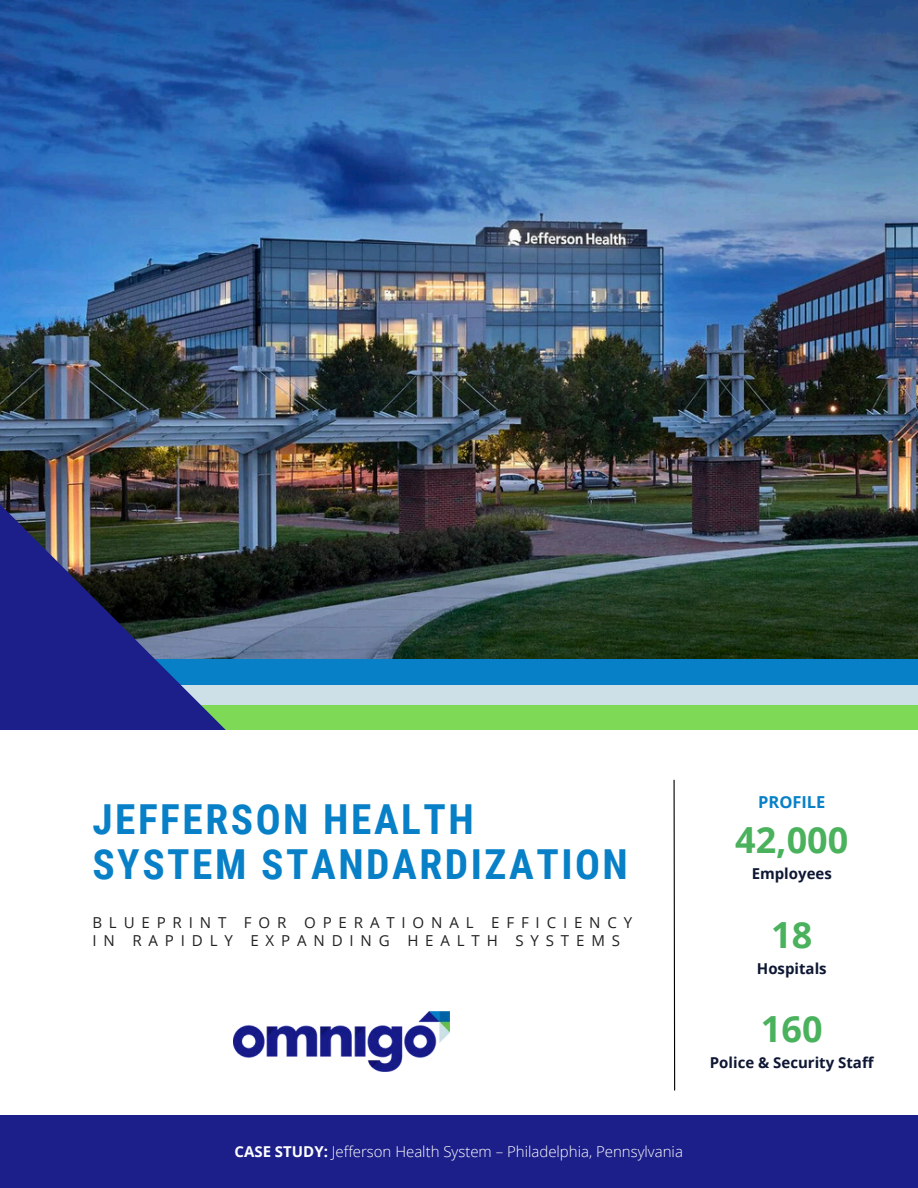
<style>
.page{position:relative;width:918px;height:1188px;background:#fff}
.page>*{position:absolute;margin:0;border:0;box-sizing:border-box;transform-origin:0 0}
.t1{font:700 41.4px/45px "Roboto Condensed";letter-spacing:.06em;color:#0880c7}
.t2{font:700 36px "Open Sans";color:#4ab15c}
.t3{font:700 16.5px "Open Sans";color:#0780c8}
.t4{font:15.15px/17.9px "Open Sans";letter-spacing:.455em;color:#222}
.t5{font:300 15px "Open Sans";color:#fff}
.t6{font:700 15px "Open Sans";color:#0e1733}
.s1{font-weight:700}
</style>
<div class="page">
<img style="left:0;top:0;width:918px;height:659px">
<div style="left:0;top:659px;width:918px;height:529px;background:#0780c8"></div>
<div style="left:0;top:685px;width:918px;height:503px;background:#cde0e8"></div>
<div style="left:0;top:705px;width:918px;height:483px;background:#7ed957"></div>
<img style="left:0;top:309px;width:233px;height:421px">
<div style="left:0;top:730px;width:918px;height:458px;background:#fff"></div>
<img style="left:234px;top:1012px;width:216px;height:59px">
<svg style="left:673px;top:779px;width:3px;height:312px"></svg>
<div style="left:0;top:1115px;width:918px;height:73px;background:#1c1f89"></div>
<h2 class="t1" style="left:92px;top:797px;width:537px">JEFFERSON HEALTH<br>SYSTEM STANDARDIZATION</h2>
<h1 class="t4" style="left:92px;top:913px;width:541px">BLUEPRINT FOR OPERATIONAL EFFICIENCY<br>IN RAPIDLY EXPANDING HEALTH SYSTEMS</h1>
<p class="t5" style="left:235px;top:1141px;width:450px"><span class="s1">CASE STUDY:</span> Jefferson Health System – Philadelphia, Pennsylvania</p>
<h3 class="t3" style="left:758px;top:791px;width:69px">PROFILE</h3>
<h3 class="t2" style="left:735px;top:815px;width:115px">42,000</h3>
<h3 class="t6" style="left:752px;top:863px;width:82px">Employees</h3>
<h3 class="t2" style="left:771px;top:909px;width:43px">18</h3>
<h3 class="t6" style="left:757px;top:958px;width:71px">Hospitals</h3>
<h3 class="t2" style="left:761px;top:1004px;width:63px">160</h3>
<h3 class="t6" style="left:710px;top:1052px;width:165px">Police &amp; Security Staff</h3>
</div>
